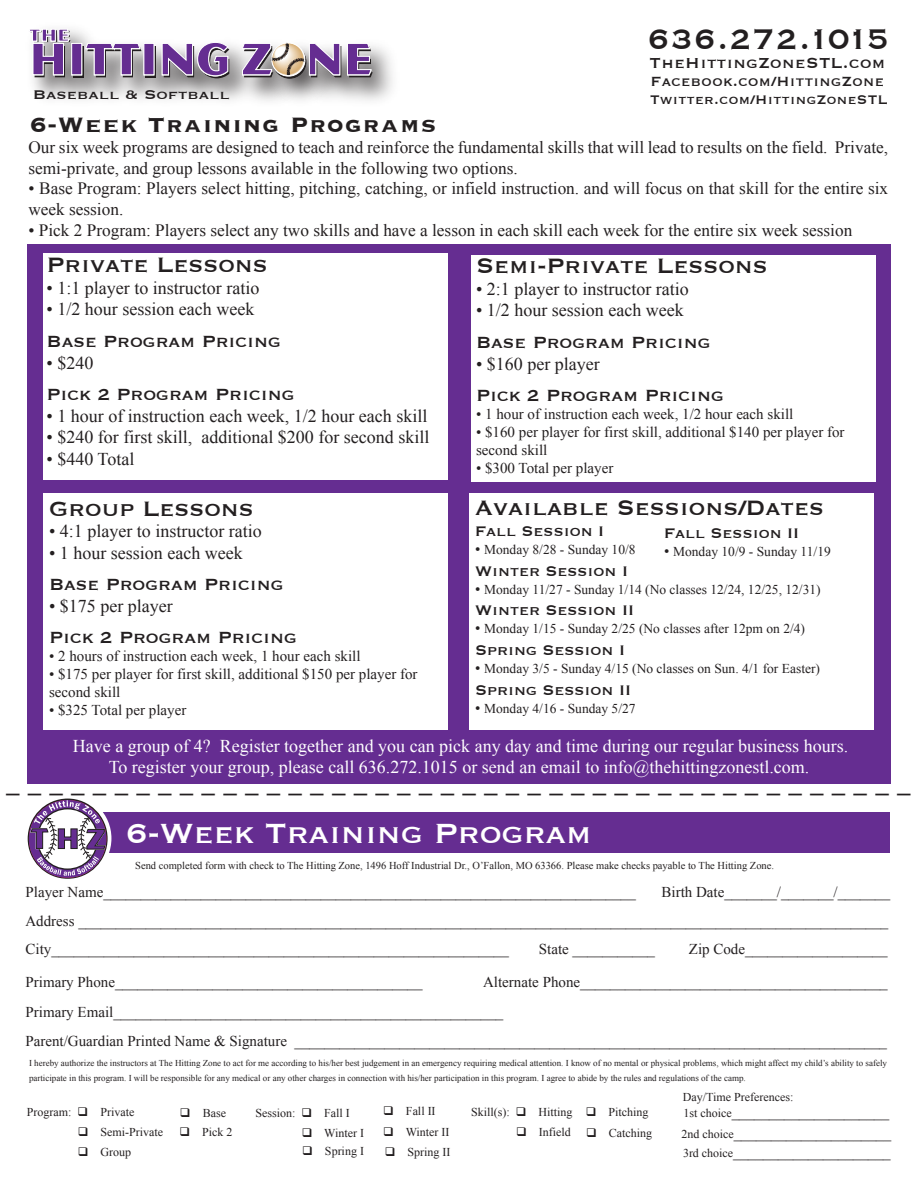
<style>
.page{position:relative;width:918px;height:1188px;background:#fff}
.page>*{position:absolute;margin:0;border:0;box-sizing:border-box;transform-origin:0 0}
.t1{font:36.9px "Copperplate";letter-spacing:.05em;color:#231f20;scale:.95 1}
.t2{font:36px "Copperplate";color:#fff}
.t3{font:27px "Copperplate";color:#231f20}
.t4{font:700 27px "Copperplate";letter-spacing:.05em;color:#231f20}
.t5{font:21px "Copperplate";color:#231f20}
.t6{font:18.75px "Copperplate";letter-spacing:.025em;color:#231f20}
.t7{font:18px "Times New Roman";color:#231f20}
.t8{font:18px/21.6px "Times New Roman";color:#fff;text-align:center}
.t9{font:18px "Copperplate";color:#231f20}
.t10{font:17.25px/20.7px "Times New Roman";color:#231f20}
.t11{font:17.25px "Copperplate";letter-spacing:.025em;color:#231f20}
.t12{font:16.35px "Copperplate";color:#231f20;scale:1.14 1}
.t13{font:16.2px "Copperplate";letter-spacing:.025em;color:#231f20}
.t14{font:15px/18px "Times New Roman";color:#231f20}
.t15{font:13.5px "Times New Roman";color:#231f20}
.t16{font:12px "Times New Roman";color:#231f20}
.t17{font:10.5px "Times New Roman";color:#231f20}
.t18{font:9px/14.4px "Times New Roman";color:#231f20}
.s1{font-size:15px}
.s2{font-size:12px}
</style>
<div class="page">
<div style="left:27px;top:244px;width:864px;height:540px;background:#652d91"></div>
<div style="left:44px;top:254px;width:404px;height:226px;background:#fff"></div>
<div style="left:471px;top:255px;width:405px;height:227px;background:#fff"></div>
<div style="left:44px;top:494px;width:404px;height:236px;background:#fff"></div>
<div style="left:470px;top:494px;width:404px;height:236px;background:#fff"></div>
<img style="left:33px;top:29px;width:360px;height:72px">
<div style="left:73px;top:46px;width:10px;height:31px;background:#bbbaba"></div>
<div style="left:145px;top:46px;width:11px;height:31px;background:#c5c4c4"></div>
<img style="left:260px;top:32px;width:81px;height:69px">
<div style="left:273px;top:45px;width:33px;height:33px;border:1px solid #231f20;border-radius:50%"></div>
<svg style="left:29px;top:29px;width:41px;height:48px"></svg>
<div style="left:71px;top:43px;width:11px;height:32px;background:#652d91;border:1px solid #fff"></div>
<svg style="left:85px;top:43px;width:56px;height:34px;background:#9782a6"></svg>
<div style="left:144px;top:43px;width:10px;height:32px;background:#652d91"></div>
<svg style="left:161px;top:42px;width:68px;height:36px"></svg>
<svg style="left:347px;top:43px;width:26px;height:34px"></svg>
<svg style="left:242px;top:42px;width:99px;height:35px"></svg>
<div style="left:272px;top:43px;width:33px;height:33px;border:1px solid #fff;border-radius:50%"></div>
<div style="left:91px;top:812px;width:799px;height:41px;background:#652d91"></div>
<svg style="left:24px;top:794px;width:87px;height:88px"></svg>
<svg style="left:30px;top:800px;width:76px;height:76px"></svg>
<p class="t12" style="left:33px;top:84px;width:174px">Baseball &amp; Softball</p>
<h1 class="t1" style="left:648px;top:15px;width:255px">636.272.1015</h1>
<p class="t6" style="left:649px;top:51px;width:237px">TheHittingZoneSTL.com</p>
<p class="t11" style="left:651px;top:70px;width:235px">Facebook.com/HittingZone</p>
<p class="t13" style="left:650px;top:89px;width:239px">Twitter.com/HittingZoneSTL</p>
<h3 class="t4" style="left:30px;top:107px;width:407px">6-Week Training Programs</h3>
<p class="t10" style="left:28px;top:136px;width:861px">Our six week programs are designed to teach and reinforce the fundamental skills that will lead to results on the field. Private, semi-private, and group lessons available in the following two options.</p>
<p class="t10" style="left:28px;top:178px;width:861px">• Base Program: Players select hitting, pitching, catching, or infield instruction. and will focus on that skill for the entire six week session.</p>
<p class="t10" style="left:28px;top:219px;width:825px">• Pick 2 Program: Players select any two skills and have a lesson in each skill each week for the entire six week session</p>
<h3 class="t3" style="left:47px;top:247px;width:223px">Private Lessons</h3>
<p class="t7" style="left:47px;top:276px;width:214px">• 1:1 player to instructor ratio</p>
<p class="t7" style="left:47px;top:297px;width:209px">• 1/2 hour session each week</p>
<h3 class="t5" style="left:47px;top:328px;width:236px">Base Program Pricing</h3>
<p class="t7" style="left:47px;top:350px;width:48px">• $240</p>
<h3 class="t5" style="left:47px;top:381px;width:249px">Pick 2 Program Pricing</h3>
<p class="t7" style="left:47px;top:404px;width:382px">• 1 hour of instruction each week, 1/2 hour each skill</p>
<p class="t7" style="left:47px;top:425px;width:384px">• $240 for first skill, additional $200 for second skill</p>
<p class="t7" style="left:47px;top:447px;width:89px">• $440 Total</p>
<h3 class="t3" style="left:476px;top:248px;width:293px">Semi-Private Lessons</h3>
<p class="t7" style="left:476px;top:277px;width:214px">• 2:1 player to instructor ratio</p>
<p class="t7" style="left:476px;top:298px;width:209px">• 1/2 hour session each week</p>
<h3 class="t5" style="left:476px;top:329px;width:236px">Base Program Pricing</h3>
<p class="t7" style="left:476px;top:351px;width:125px">• $160 per player</p>
<h3 class="t5" style="left:476px;top:382px;width:249px">Pick 2 Program Pricing</h3>
<p class="t14" style="left:476px;top:405px;width:319px">• 1 hour of instruction each week, 1/2 hour each skill</p>
<p class="t14" style="left:476px;top:423px;width:370px">• $160 per player for first skill, additional $140 per player for second skill</p>
<p class="t14" style="left:476px;top:459px;width:139px">• $300 Total per player</p>
<h3 class="t3" style="left:475px;top:490px;width:350px">Available Sessions/Dates</h3>
<p class="t9" style="left:475px;top:520px;width:131px">Fall Session I</p>
<p class="t15" style="left:475px;top:541px;width:162px"><span class="s1">•</span> Monday 8/28 - Sunday 10/8</p>
<p class="t9" style="left:475px;top:559px;width:154px">Winter Session I</p>
<p class="t15" style="left:475px;top:580px;width:347px"><span class="s1">•</span> Monday 11/27 - Sunday 1/14 (No classes 12/24, 12/25, 12/31)</p>
<p class="t9" style="left:475px;top:599px;width:160px">Winter Session II</p>
<p class="t15" style="left:475px;top:620px;width:331px"><span class="s1">•</span> Monday 1/15 - Sunday 2/25 (No classes after 12pm on 2/4)</p>
<p class="t9" style="left:475px;top:638px;width:152px">Spring Session I</p>
<p class="t15" style="left:475px;top:659px;width:346px"><span class="s1">•</span> Monday 3/5 - Sunday 4/15 (No classes on Sun. 4/1 for Easter)</p>
<p class="t9" style="left:475px;top:678px;width:158px">Spring Session II</p>
<p class="t15" style="left:475px;top:699px;width:162px"><span class="s1">•</span> Monday 4/16 - Sunday 5/27</p>
<p class="t8" style="left:73px;top:734px;width:777px">Have a group of 4? Register together and you can pick any day and time during our regular business hours.<br>To register your group, please call 636.272.1015 or send an email to info@thehittingzonestl.com.</p>
<h3 class="t3" style="left:49px;top:491px;width:206px">Group Lessons</h3>
<p class="t7" style="left:49px;top:519px;width:214px">• 4:1 player to instructor ratio</p>
<p class="t7" style="left:49px;top:541px;width:195px">• 1 hour session each week</p>
<h3 class="t5" style="left:49px;top:571px;width:236px">Base Program Pricing</h3>
<p class="t7" style="left:49px;top:594px;width:125px">• $175 per player</p>
<h3 class="t5" style="left:49px;top:624px;width:249px">Pick 2 Program Pricing</h3>
<p class="t14" style="left:49px;top:647px;width:313px">• 2 hours of instruction each week, 1 hour each skill</p>
<p class="t14" style="left:49px;top:665px;width:370px">• $175 per player for first skill, additional $150 per player for second skill</p>
<p class="t14" style="left:49px;top:701px;width:139px">• $325 Total per player</p>
<p class="t9" style="left:664px;top:521px;width:137px">Fall Session II</p>
<p class="t15" style="left:664px;top:542px;width:168px"><span class="s1">•</span> Monday 10/9 - Sunday 11/19</p>
<h3 class="t3" style="left:6px;top:767px;width:906px">_ _ _ _ _ _ _ _ _ _ _ _ _ _ _ _ _ _ _ _ _ _ _ _ _ _ _ _ _ _ _ _ _ _ _ _ _ _ _ _ _ _</h3>
<h2 class="t2" style="left:126px;top:809px;width:467px">6-Week Training Program</h2>
<p class="t17" style="left:135px;top:858px;width:640px">Send completed form with check to The Hitting Zone, 1496 Hoff Industrial Dr., O’Fallon, MO 63366. Please make checks payable to The Hitting Zone.</p>
<p class="t14" style="left:26px;top:878px;width:866px;line-height:28.3px;text-indent:636px">Birth Date_______/_______/_______<br>Address ____________________________________________________________________________________________________________<br>City_____________________________________________________________</p>
<p class="t14" style="left:26px;top:883px;width:612px">Player Name_______________________________________________________________________</p>
<p class="t14" style="left:539px;top:940px;width:118px">State ___________</p>
<p class="t14" style="left:689px;top:940px;width:200px">Zip Code___________________</p>
<p class="t14" style="left:26px;top:973px;width:399px">Primary Phone_________________________________________</p>
<p class="t14" style="left:26px;top:968px;width:864px;line-height:29.2px;text-indent:458px">Alternate Phone_________________________________________<br>Primary Email____________________________________________________<br>Parent/Guardian Printed Name &amp; Signature _______________________________________________________________________________</p>
<p class="t18" style="left:29px;top:1056px;width:860px">I hereby authorize the instructors at The Hitting Zone to act for me according to his/her best judgement in an emergency requiring medical attention. I know of no mental or physical problems, which might affect my child’s ability to safely participate in this program. I will be responsible for any medical or any other charges in connection with his/her participation in this program. I agree to abide by the rules and regulations of the camp.</p>
<p class="t16" style="left:683px;top:1088px;width:112px">Day/Time Preferences:</p>
<p class="t16" style="left:27px;top:1104px;width:109px">Program: ❑ Private</p>
<p class="t16" style="left:180px;top:1104px;width:48px">❑ Base</p>
<p class="t16" style="left:78px;top:1124px;width:87px">❑ Semi-Private</p>
<p class="t16" style="left:179px;top:1123px;width:55px">❑ Pick 2</p>
<p class="t16" style="left:383px;top:1103px;width:54px">❑ Fall II</p>
<p class="t16" style="left:255px;top:1104px;width:96px">Session: ❑ Fall I</p>
<p class="t16" style="left:302px;top:1124px;width:64px">❑ Winter I</p>
<p class="t16" style="left:383px;top:1124px;width:68px">❑ Winter II</p>
<p class="t16" style="left:471px;top:1103px;width:179px">Skill(s): ❑ Hitting ❑ Pitching</p>
<p class="t16" style="left:516px;top:1124px;width:56px">❑ Infield</p>
<p class="t16" style="left:586px;top:1125px;width:68px">❑ Catching</p>
<p class="t16" style="left:78px;top:1144px;width:55px">❑ Group</p>
<p class="t16" style="left:302px;top:1142px;width:63px">❑ Spring I</p>
<p class="t16" style="left:385px;top:1143px;width:67px">❑ Spring II</p>
<p class="t14" style="left:683px;top:1103px;width:207px"><span class="s2">1st choice</span>_____________________</p>
<p class="t14" style="left:683px;top:1143px;width:209px"><span class="s2">3rd choice</span>_____________________</p>
<p class="t14" style="left:682px;top:1123px;width:211px"><span class="s2">2nd choice</span>_____________________</p>
</div>
